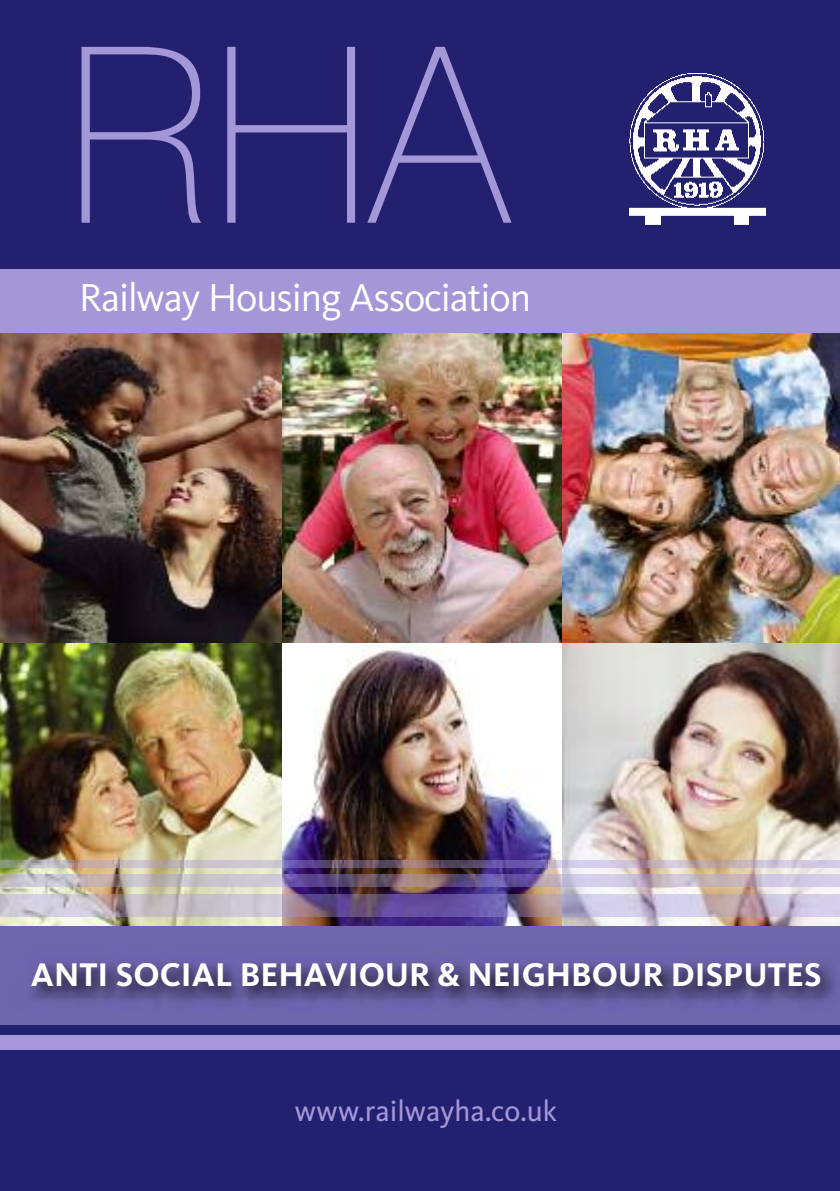
<style>
.page{position:relative;width:840px;height:1191px;background:#fff}
.page>*{position:absolute;margin:0;border:0;box-sizing:border-box;transform-origin:0 0}
.t1{font:100 244.6px "Swiss 721 BT";color:#a497d8}
.t2{font:40.4px "Kievit";letter-spacing:-.03em;color:#fff}
.t3{font:700 34px "Kievit";color:#fff}
.t4{font:30px "Kievit";color:#a497d8}
</style>
<div class="page">
<img style="left:1px;top:332px;width:281px;height:311px">
<img style="left:282px;top:332px;width:280px;height:311px">
<img style="left:562px;top:332px;width:277px;height:311px">
<img style="left:1px;top:643px;width:281px;height:283px">
<img style="left:282px;top:643px;width:280px;height:283px">
<img style="left:562px;top:643px;width:277px;height:283px">
<div style="left:0;top:926px;width:839px;height:265px;background:#232070"></div>
<div style="left:0;top:0;width:839px;height:302px;background:#232070"></div>
<div style="left:0;top:269px;width:839px;height:63px;background:#a497d8"></div>
<img style="left:629px;top:73px;width:137px;height:152px">
<div style="left:0;top:926px;width:839px;height:20px;background:#6f66ae"></div>
<svg style="left:839px;top:894px;width:1px;height:22px"></svg>
<img style="left:1px;top:894px;width:838px;height:22px">
<img style="left:1px;top:875px;width:838px;height:12px">
<img style="left:1px;top:860px;width:838px;height:7px">
<img style="left:1px;top:946px;width:838px;height:104px">
<div style="left:1px;top:1035px;width:838px;height:14px;background:#a597d9"></div>
<hr style="left:0;top:0;width:1px;height:1191px;background:#232070">
<h1 class="t1" style="left:61px;top:47px;width:449px">RHA</h1>
<p class="t2" style="left:79px;top:273px;width:453px">Railway Housing Association</p>
<p class="t3" style="left:31px;top:954px;width:791px">ANTI SOCIAL BEHAVIOUR &amp; NEIGHBOUR DISPUTES</p>
<p class="t4" style="left:295px;top:1093px;width:263px">www.railwayha.co.uk</p>
</div>
